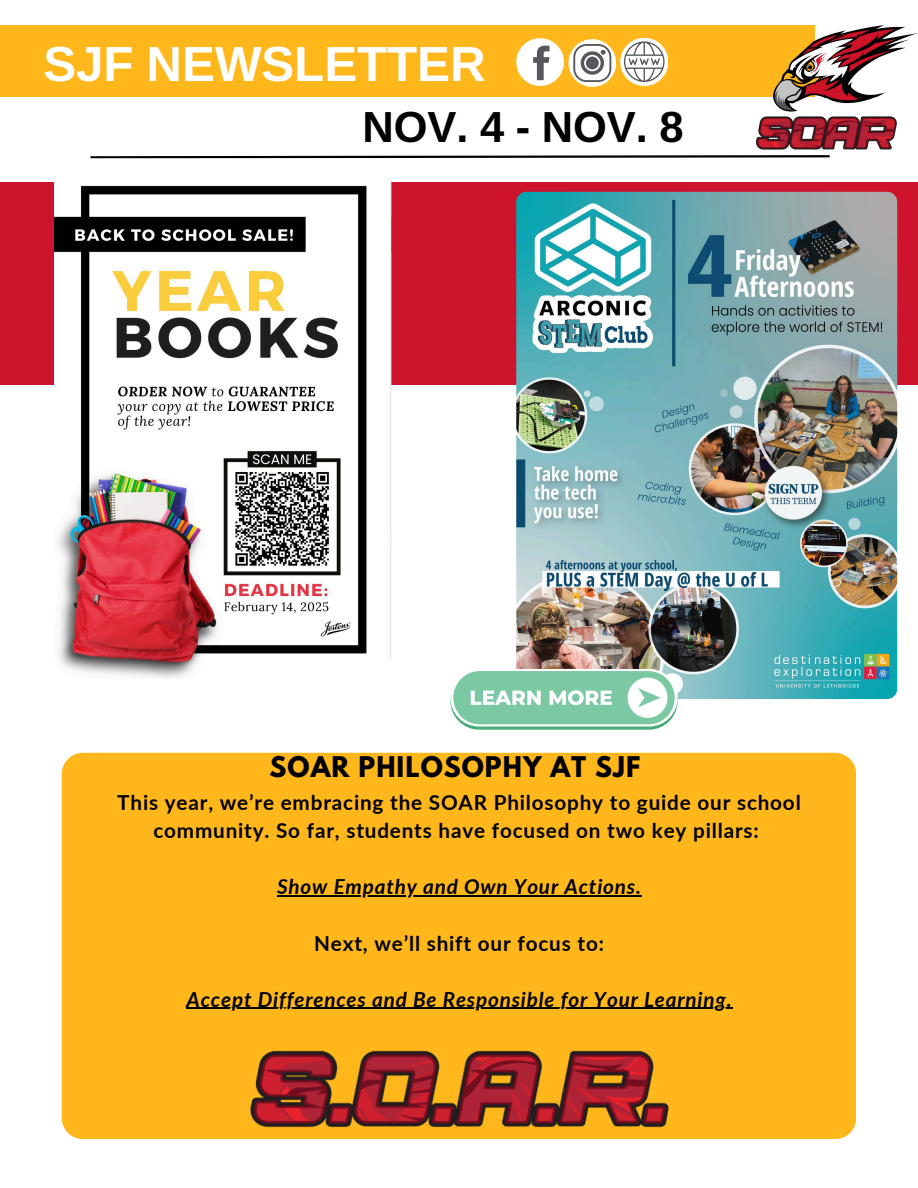
<style>
.page{position:relative;width:918px;height:1188px;background:#fff}
.page>*{position:absolute;margin:0;border:0;box-sizing:border-box;transform-origin:0 0}
.t1{font:49.2px "Ramabhadra";color:#fff}
.t2{font:43.5px "Ramabhadra";color:#000}
.t3{font:700 25.2px "League Spartan";letter-spacing:.04em;color:#000}
.t4{font:700 20.7px/28.2px "Lato";letter-spacing:.04em;color:#000;text-align:center}
.t5{font:italic 700 20.7px "Lato";letter-spacing:.04em;color:#000}
</style>
<div class="page">
<div style="left:0;top:182px;width:918px;height:202px;background:#ce142c"></div>
<div style="left:0;top:25px;width:815px;height:71px;background:#ffb71b"></div>
<svg style="left:90px;top:155px;width:651px;height:4px"></svg>
<div style="left:621px;top:38px;width:47px;height:48px;background:#fff;border-radius:50%"></div>
<svg style="left:624px;top:41px;width:40px;height:41px"></svg>
<svg style="left:568px;top:39px;width:48px;height:48px"></svg>
<svg style="left:573px;top:44px;width:38px;height:38px"></svg>
<div style="left:516px;top:38px;width:48px;height:48px;background:#fff;border-radius:50%"></div>
<svg style="left:533px;top:46px;width:17px;height:34px"></svg>
<img style="left:516px;top:192px;width:381px;height:507px;border-radius:10px">
<div style="left:450px;top:672px;width:228px;height:58px;background:#47ab7b;border-radius:29px"></div>
<svg style="left:450px;top:669px;width:228px;height:58px"></svg>
<div style="left:453px;top:671px;width:222px;height:53px;background:#7bc9a3;border-radius:27px"></div>
<svg style="left:471px;top:690px;width:141px;height:15px"></svg>
<svg style="left:628px;top:678px;width:40px;height:40px"></svg>
<img style="left:54px;top:159px;width:337px;height:520px;border-radius:25px">
<img style="left:774px;top:25px;width:144px;height:83px">
<img style="left:741px;top:108px;width:156px;height:50px">
<div style="left:62px;top:753px;width:794px;height:386px;background:#ffb71b;border-radius:21px"></div>
<hr style="left:277px;top:895px;width:365px;height:2px;background:#000">
<hr style="left:186px;top:1008px;width:547px;height:1px;background:#000">
<img style="left:250px;top:1050px;width:419px;height:78px">
<h1 class="t1" style="left:43px;top:35px;width:444px">SJF NEWSLETTER</h1>
<p class="t2" style="left:362px;top:101px;width:323px">NOV. 4 - NOV. 8</p>
<p class="t3" style="left:270px;top:755px;width:372px">SOAR PHILOSOPHY AT SJF</p>
<p class="t4" style="left:117px;top:788px;width:685px">This year, we’re embracing the SOAR Philosophy to guide our school community. So far, students have focused on two key pillars:</p>
<p class="t5" style="left:277px;top:874px;width:365px">Show Empathy and Own Your Actions.</p>
<p class="t4" style="left:314px;top:928px;width:291px">Next, we’ll shift our focus to:</p>
<p class="t5" style="left:186px;top:986px;width:547px">Accept Differences and Be Responsible for Your Learning.</p>
</div>
